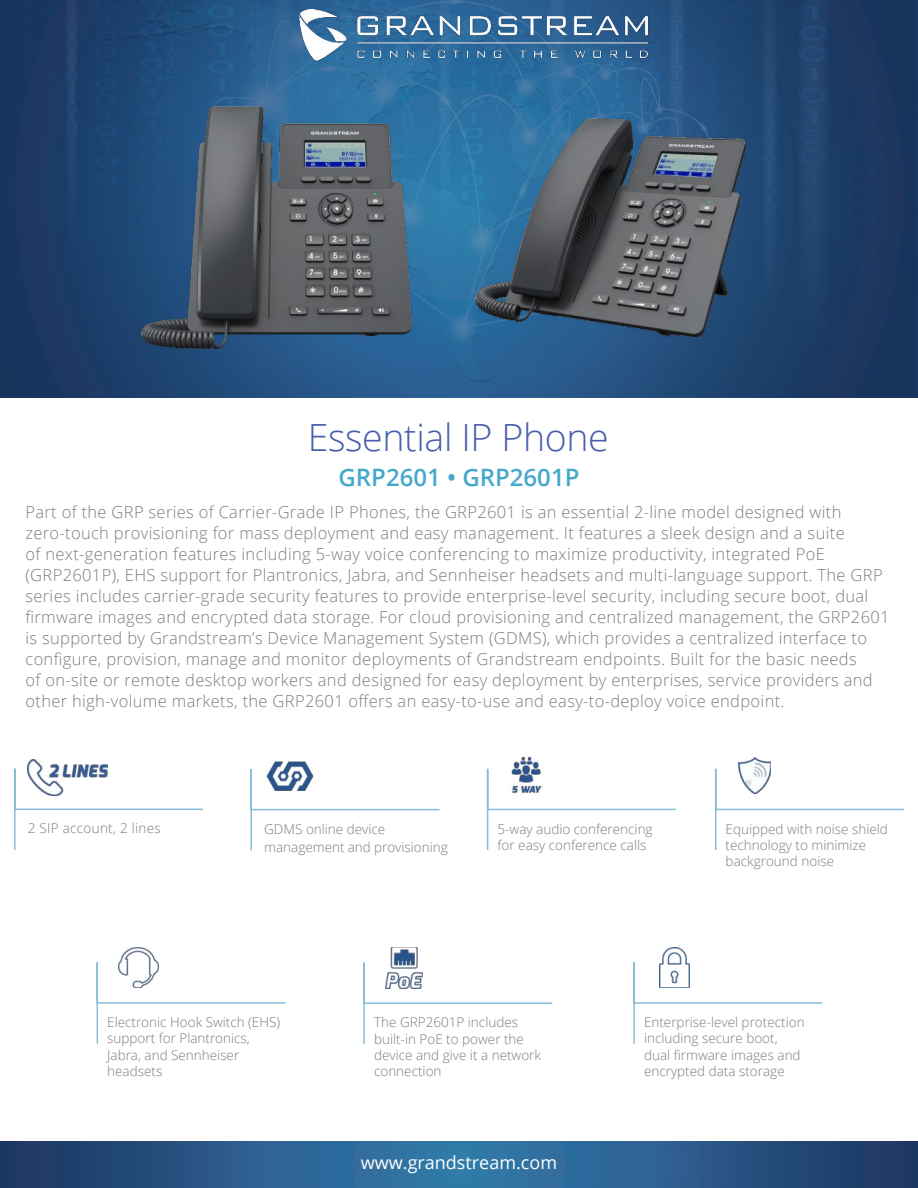
<style>
.page{position:relative;width:918px;height:1188px;background:#fff}
.page>*{position:absolute;margin:0;border:0;box-sizing:border-box;transform-origin:0 0}
.t1{font:300 37.5px "Open Sans";letter-spacing:-.01em;color:#495fad}
.t2{font:600 24px "Open Sans";color:#46a8ca}
.t3{font:18px "Open Sans";color:#fff}
.t4{font:300 16.5px/21px "Open Sans";letter-spacing:.02em;color:#7d7c7e}
.t5{font:300 13.5px/16.2px "Open Sans";color:#7d7c7e}
.t6{font:300 13.5px "Open Sans";letter-spacing:.02em;color:#7d7c7e}
</style>
<div class="page">
<img style="left:0;top:0;width:916px;height:396px">
<img style="left:291px;top:10px;width:362px;height:53px">
<svg style="left:0;top:1142px;width:918px;height:46px;background:#295988"></svg>
<svg style="left:14px;top:767px;width:189px;height:83px"></svg>
<img style="left:28px;top:760px;width:80px;height:35px">
<svg style="left:96px;top:962px;width:190px;height:82px"></svg>
<img style="left:119px;top:947px;width:39px;height:41px">
<svg style="left:486px;top:768px;width:190px;height:82px"></svg>
<img style="left:504px;top:756px;width:46px;height:39px">
<svg style="left:363px;top:962px;width:190px;height:82px"></svg>
<img style="left:385px;top:947px;width:38px;height:41px">
<svg style="left:633px;top:962px;width:190px;height:82px"></svg>
<img style="left:660px;top:947px;width:29px;height:41px">
<svg style="left:250px;top:769px;width:190px;height:82px"></svg>
<img style="left:264px;top:760px;width:52px;height:37px">
<img style="left:141px;top:107px;width:270px;height:241px">
<img style="left:476px;top:119px;width:270px;height:217px">
<svg style="left:715px;top:767px;width:189px;height:83px"></svg>
<img style="left:739px;top:757px;width:32px;height:36px">
<h1 class="t1" style="left:308px;top:412px;width:303px">Essential IP Phone</h1>
<h2 class="t2" style="left:339px;top:461px;width:242px">GRP2601 • GRP2601P</h2>
<p class="t4" style="left:26px;top:501px;width:866px">Part of the GRP series of Carrier-Grade IP Phones, the GRP2601 is an essential 2-line model designed with zero-touch provisioning for mass deployment and easy management. It features a sleek design and a suite<br>of next-generation features including 5-way voice conferencing to maximize productivity, integrated PoE (GRP2601P), EHS support for Plantronics, Jabra, and Sennheiser headsets and multi-language support. The GRP series includes carrier-grade security features to provide enterprise-level security, including secure boot, dual firmware images and encrypted data storage. For cloud provisioning and centralized management, the GRP2601 is supported by Grandstream’s Device Management System (GDMS), which provides a centralized interface to configure, provision, manage and monitor deployments of Grandstream endpoints. Built for the basic needs<br>of on-site or remote desktop workers and designed for easy deployment by enterprises, service providers and other high-volume markets, the GRP2601 offers an easy-to-use and easy-to-deploy voice endpoint.</p>
<p class="t6" style="left:28px;top:819px;width:134px">2 SIP account, 2 lines</p>
<p class="t5" style="left:498px;top:820px;width:157px">5-way audio conferencing for easy conference calls</p>
<p class="t5" style="left:264px;top:820px;width:185px;line-height:18px">GDMS online device management and provisioning</p>
<p class="t5" style="left:726px;top:820px;width:164px">Equipped with noise shield technology to minimize background noise</p>
<p class="t5" style="left:107px;top:1014px;width:174px">Electronic Hook Switch (EHS) support for Plantronics,<br>Jabra, and Sennheiser headsets</p>
<p class="t5" style="left:374px;top:1014px;width:169px">The GRP2601P includes built-in PoE to power the device and give it a network connection</p>
<p class="t5" style="left:644px;top:1014px;width:162px">Enterprise-level protection including secure boot, dual firmware images and encrypted data storage</p>
<p class="t3" style="left:361px;top:1151px;width:198px">www.grandstream.com</p>
</div>
